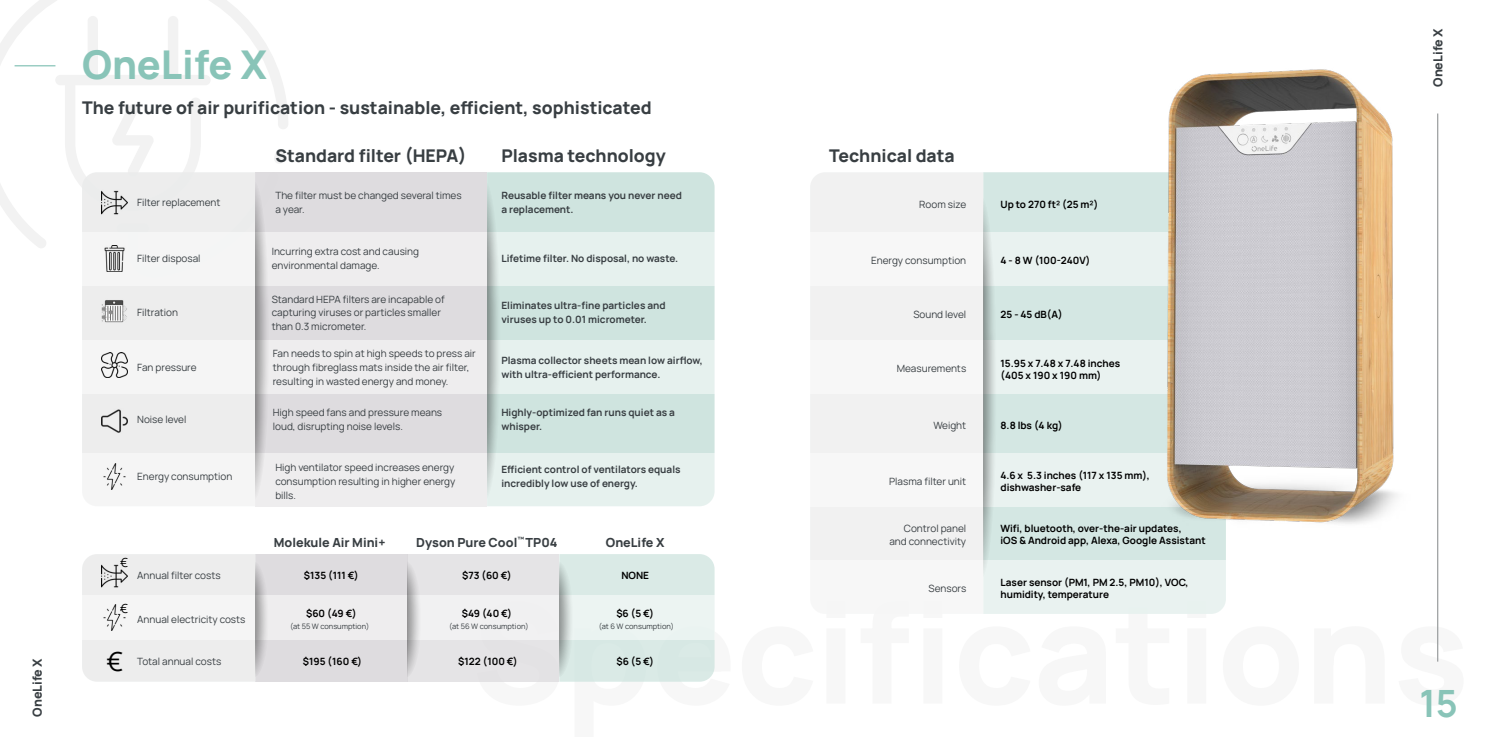
<style>
.page{position:relative;width:1489px;height:745px;background:#fff}
.page>*{position:absolute;margin:0;border:0;box-sizing:border-box;transform-origin:0 0}
.t1{font:800 39.62px "Manrope";color:#89c4b8}
.t2{font:700 37.5px "Manrope";color:#89c4b8}
.t3{font:26.25px "Manrope";color:#000}
.t4{font:800 17.5px "Manrope";color:#383e42}
.t5{font:800 12.5px "Manrope";color:#383e42}
.t6{font:12.5px "Manrope";color:#000}
.t7{font:10px/13.8px "Manrope";color:#383e42}
.t8{font:700 10px/12px "Manrope";color:#000}
.t9{font:700 10px/13.8px "Manrope";color:#383e42}
.t10{font:7.5px "Manrope";color:#383e42}
</style>
<div class="page">
<div style="left:983px;top:172px;width:242px;height:388px;background:#d4e7e3"></div>
<div style="left:810px;top:172px;width:173px;height:388px;background:#f1f1f1"></div>
<div style="left:255px;top:553px;width:152px;height:128px;background:#dbd9dc"></div>
<div style="left:407px;top:553px;width:152px;height:128px;background:#e5e4e6"></div>
<svg style="left:0;top:0;width:288px;height:248px"></svg>
<div style="left:487px;top:172px;width:227px;height:281px;background:#cfe4df"></div>
<div style="left:255px;top:172px;width:232px;height:334px;background:#dbd9dc"></div>
<div style="left:82px;top:172px;width:173px;height:281px;background:#ededed"></div>
<div style="left:82px;top:232px;width:632px;height:53px;background:#eef1ee"></div>
<div style="left:810px;top:232px;width:415px;height:53px;background:linear-gradient(to bottom,#f1f5f4,#f1f5f4)"></div>
<div style="left:810px;top:340px;width:415px;height:53px;background:linear-gradient(to bottom,#f1f5f4,#f1f5f4)"></div>
<div style="left:810px;top:453px;width:415px;height:53px;background:linear-gradient(to bottom,#f1f5f4,#f1f5f4)"></div>
<div style="left:810px;top:560px;width:415px;height:53px;background:linear-gradient(to right,#f9f8f8,#e5f0ee)"></div>
<div style="left:82px;top:340px;width:632px;height:53px;background:#eef1ee"></div>
<div style="left:82px;top:595px;width:632px;height:45px;background:#eeedee"></div>
<div style="left:82px;top:453px;width:632px;height:53px;background:#eef1ee"></div>
<img style="left:102px;top:298px;width:25px;height:25px">
<img style="left:102px;top:352px;width:25px;height:25px">
<img style="left:102px;top:408px;width:25px;height:25px">
<img style="left:103px;top:463px;width:23px;height:26px">
<img style="left:104px;top:245px;width:21px;height:26px">
<img style="left:102px;top:189px;width:25px;height:26px">
<svg style="left:256px;top:193px;width:14px;height:302px"></svg>
<svg style="left:983px;top:195px;width:14px;height:384px"></svg>
<svg style="left:82px;top:553px;width:187px;height:128px"></svg>
<svg style="left:559px;top:554px;width:155px;height:127px"></svg>
<svg style="left:407px;top:560px;width:11px;height:117px"></svg>
<svg style="left:487px;top:180px;width:14px;height:316px"></svg>
<img style="left:1124px;top:69px;width:315px;height:484px">
<hr style="left:1436px;top:113px;width:2px;height:548px;background:#9c9fa0">
<hr style="left:15px;top:65px;width:40px;height:1px;background:#89c4b8">
<p class="t5" style="left:28px;top:716px;width:60px;rotate:-90deg">OneLife X</p>
<h1 class="t1" style="left:82px;top:36px;width:186px">OneLife X</h1>
<h3 class="t4" style="left:82px;top:96px;width:571px">The future of air purification - sustainable, efficient, sophisticated</h3>
<h3 class="t4" style="left:275px;top:143px;width:193px">Standard filter (HEPA)</h3>
<h3 class="t4" style="left:501px;top:143px;width:166px">Plasma technology</h3>
<h3 class="t4" style="left:829px;top:143px;width:127px">Technical data</h3>
<p class="t7" style="left:137px;top:195px;width:85px">Filter replacement</p>
<p class="t7" style="left:137px;top:251px;width:65px">Filter disposal</p>
<p class="t7" style="left:137px;top:305px;width:42px">Filtration</p>
<p class="t7" style="left:137px;top:359px;width:61px">Fan pressure</p>
<p class="t7" style="left:137px;top:412px;width:51px">Noise level</p>
<p class="t7" style="left:137px;top:468px;width:97px">Energy consumption</p>
<p class="t6" style="left:120px;top:553px;width:10px">€</p>
<p class="t6" style="left:120px;top:599px;width:10px">€</p>
<h3 class="t3" style="left:107px;top:642px;width:19px">€</h3>
<p class="t7" style="left:137px;top:653px;width:85px">Total annual costs</p>
<p class="t7" style="left:137px;top:568px;width:85px">Annual filter costs</p>
<p class="t7" style="left:137px;top:611px;width:110px">Annual electricity costs</p>
<p class="t7" style="left:275px;top:188px;width:188px">The filter must be changed several times a year.</p>
<p class="t7" style="left:272px;top:244px;width:149px">Incurring extra cost and causing environmental damage.</p>
<p class="t7" style="left:272px;top:291px;width:174px">Standard HEPA filters are incapable of capturing viruses or particles smaller than 0.3 micrometer.</p>
<p class="t7" style="left:273px;top:346px;width:204px">Fan needs to spin at high speeds to press air through fibreglass mats inside the air filter, resulting in wasted energy and money.</p>
<p class="t7" style="left:273px;top:405px;width:171px">High speed fans and pressure means loud, disrupting noise levels.</p>
<p class="t7" style="left:275px;top:460px;width:181px;text-align:justify">High ventilator speed increases energy consumption resulting in higher energy bills.</p>
<p class="t9" style="left:501px;top:188px;width:182px">Reusable filter means you never need a replacement.</p>
<p class="t9" style="left:501px;top:251px;width:178px">Lifetime filter. No disposal, no waste.</p>
<p class="t9" style="left:501px;top:298px;width:166px">Eliminates ultra-fine particles and viruses up to 0.01 micrometer.</p>
<p class="t9" style="left:501px;top:353px;width:203px">Plasma collector sheets mean low airflow, with ultra-efficient performance.</p>
<p class="t9" style="left:501px;top:405px;width:175px">Highly-optimized fan runs quiet as a whisper.</p>
<p class="t9" style="left:501px;top:461px;width:181px">Efficient control of ventilators equals incredibly low use of energy.</p>
<p class="t5" style="left:274px;top:533px;width:113px">Molekule Air Mini+</p>
<p class="t5" style="left:416px;top:533px;width:143px">Dyson Pure Cool<sup>™</sup> TP04</p>
<p class="t5" style="left:606px;top:533px;width:60px">OneLife X</p>
<p class="t8" style="left:304px;top:569px;width:56px">$135 (111 €)</p>
<p class="t8" style="left:462px;top:569px;width:51px">$73 (60 €)</p>
<p class="t8" style="left:621px;top:569px;width:29px">NONE</p>
<p class="t8" style="left:306px;top:606px;width:52px">$60 (49 €)</p>
<p class="t10" style="left:290px;top:620px;width:81px">(at 55 W consumption)</p>
<p class="t8" style="left:461px;top:606px;width:52px">$49 (40 €)</p>
<p class="t10" style="left:449px;top:620px;width:81px">(at 56 W consumption)</p>
<p class="t8" style="left:616px;top:606px;width:39px">$6 (5 €)</p>
<p class="t10" style="left:598px;top:620px;width:77px">(at 6 W consumption)</p>
<p class="t8" style="left:303px;top:654px;width:61px">$195 (160 €)</p>
<p class="t8" style="left:458px;top:654px;width:61px">$122 (100 €)</p>
<p class="t8" style="left:616px;top:654px;width:39px">$6 (5 €)</p>
<p class="t7" style="left:919px;top:196px;width:48px">Room size</p>
<p class="t7" style="left:871px;top:253px;width:97px">Energy consumption</p>
<p class="t7" style="left:913px;top:306px;width:54px">Sound level</p>
<p class="t7" style="left:896px;top:361px;width:71px">Measurements</p>
<p class="t7" style="left:933px;top:417px;width:34px">Weight</p>
<p class="t7" style="left:889px;top:473px;width:79px">Plasma filter unit</p>
<p class="t7" style="left:889px;top:521px;width:78px;line-height:12.5px;text-align:right">Control panel and connectivity</p>
<p class="t7" style="left:928px;top:580px;width:39px">Sensors</p>
<p class="t8" style="left:1000px;top:197px;width:99px">Up to 270 ft² (25 m²)</p>
<p class="t8" style="left:1000px;top:254px;width:91px">4 - 8 W (100-240V)</p>
<p class="t8" style="left:1000px;top:307px;width:64px">25 - 45 dB(A)</p>
<p class="t8" style="left:1000px;top:357px;width:121px">15.95 x 7.48 x 7.48 inches (405 x 190 x 190 mm)</p>
<p class="t8" style="left:1000px;top:418px;width:64px">8.8 lbs (4 kg)</p>
<p class="t8" style="left:1000px;top:468px;width:151px">4.6 x 5.3 inches (117 x 135 mm), dishwasher-safe</p>
<p class="t8" style="left:1000px;top:522px;width:207px">Wifi, bluetooth, over-the-air updates,<br>iOS &amp; Android app, Alexa, Google Assistant</p>
<p class="t8" style="left:1000px;top:575px;width:190px">Laser sensor (PM1, PM 2.5, PM10), VOC, humidity, temperature</p>
<p class="t5" style="left:1428px;top:87px;width:60px;rotate:-90deg">OneLife X</p>
<h2 class="t2" style="left:1419px;top:676px;width:40px">15</h2>
</div>
